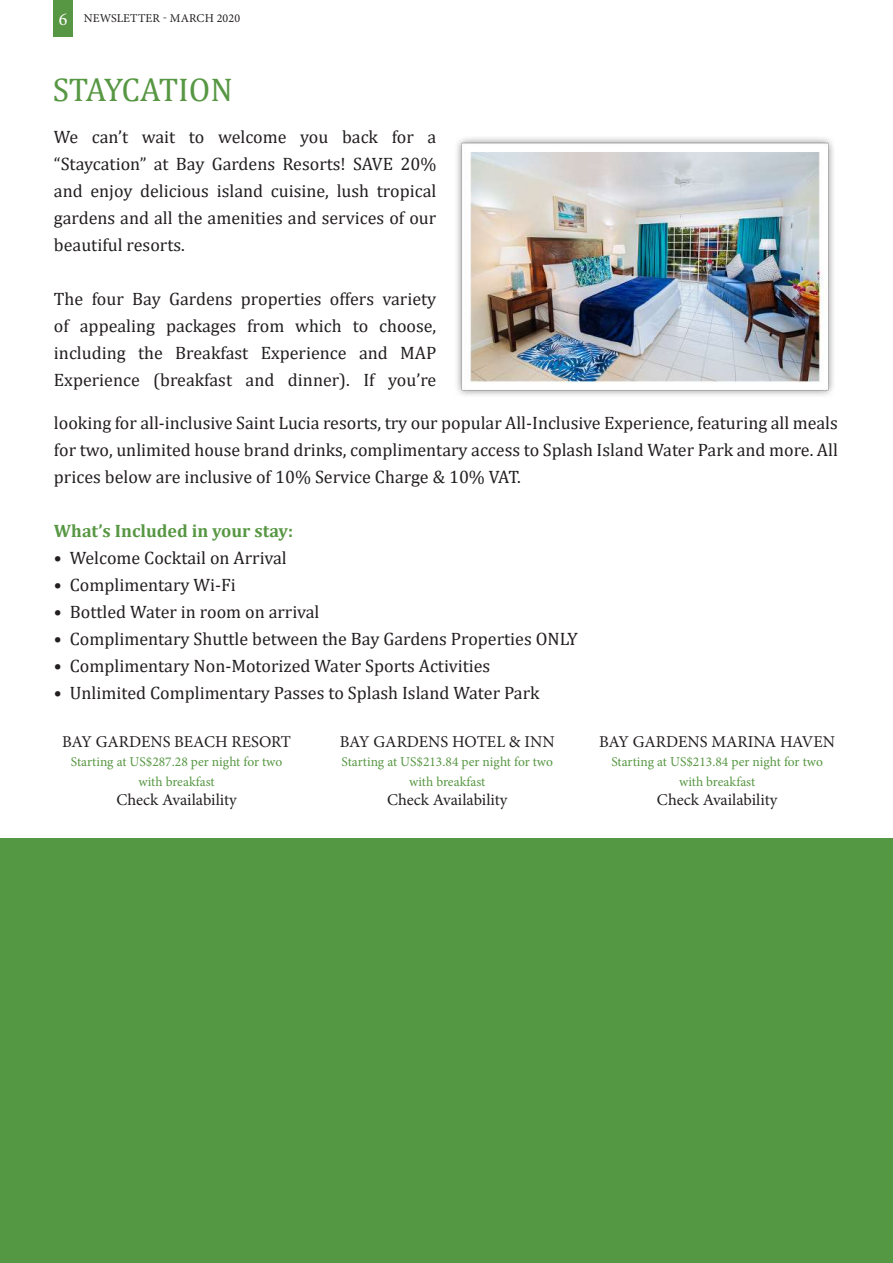
<style>
.page{position:relative;width:893px;height:1263px;background:#fff}
.page>*{position:absolute;margin:0;border:0;box-sizing:border-box;transform-origin:0 0}
.t1{font:33px "Cambria";letter-spacing:-.01em;color:#579743}
.t2{font:18px/27px "Cambria";color:#231f20;text-align:justify}
.t3{font:700 18px "Cambria";color:#579743}
.t4{font:16.5px "Minion Pro";color:#231f20}
.t5{font:13.5px/19.5px "Minion Pro";color:#579743;text-align:center}
.t6{font:12px "Minion Pro";letter-spacing:.01em;color:#231f20}
.s1{font-size:18px;color:#fff}
</style>
<div class="page">
<div style="left:0;top:838px;width:893px;height:425px;background:#559843"></div>
<div style="left:54px;top:0;width:19px;height:36px;background:#579743"></div>
<img style="left:457px;top:138px;width:377px;height:258px">
<p class="t6" style="left:59px;top:11px;width:183px"><span class="s1">6</span> NEWSLETTER - MARCH 2020</p>
<h1 class="t1" style="left:53px;top:70px;width:182px">STAYCATION</h1>
<p class="t2" style="left:54px;top:123px;width:384px">We can’t wait to welcome you back for a “Staycation” at Bay Gardens Resorts! SAVE 20% and enjoy delicious island cuisine, lush tropical gardens and all the amenities and services of our beautiful resorts.</p>
<p class="t2" style="left:54px;top:285px;width:384px">The four Bay Gardens properties offers variety of appealing packages from which to choose, including the Breakfast Experience and MAP Experience (breakfast and dinner). If you’re</p>
<p class="t2" style="left:54px;top:409px;width:785px">looking for all-inclusive Saint Lucia resorts, try our popular All-Inclusive Experience, featuring all meals for two, unlimited house brand drinks, complimentary access to Splash Island Water Park and more. All prices below are inclusive of 10% Service Charge &amp; 10% VAT.</p>
<p class="t3" style="left:54px;top:518px;width:241px">What’s Included in your stay:</p>
<p class="t2" style="left:54px;top:544px;width:234px">• Welcome Cocktail on Arrival</p>
<p class="t2" style="left:54px;top:571px;width:183px">• Complimentary Wi-Fi</p>
<p class="t2" style="left:54px;top:598px;width:267px">• Bottled Water in room on arrival</p>
<p class="t2" style="left:54px;top:625px;width:525px">• Complimentary Shuttle between the Bay Gardens Properties ONLY</p>
<p class="t2" style="left:54px;top:652px;width:438px">• Complimentary Non-Motorized Water Sports Activities</p>
<p class="t2" style="left:54px;top:679px;width:487px">• Unlimited Complimentary Passes to Splash Island Water Park</p>
<p class="t4" style="left:62px;top:730px;width:231px">BAY GARDENS BEACH RESORT</p>
<p class="t5" style="left:71px;top:752px;width:213px">Starting at US$287.28 per night for two with breakfast</p>
<p class="t4" style="left:116px;top:789px;width:122px">Check Availability</p>
<p class="t4" style="left:340px;top:730px;width:216px">BAY GARDENS HOTEL &amp; INN</p>
<p class="t5" style="left:342px;top:752px;width:213px">Starting at US$213.84 per night for two with breakfast</p>
<p class="t4" style="left:387px;top:789px;width:122px">Check Availability</p>
<p class="t4" style="left:599px;top:730px;width:238px">BAY GARDENS MARINA HAVEN</p>
<p class="t5" style="left:611px;top:752px;width:213px">Starting at US$213.84 per night for two with breakfast</p>
<p class="t4" style="left:657px;top:789px;width:122px">Check Availability</p>
</div>
